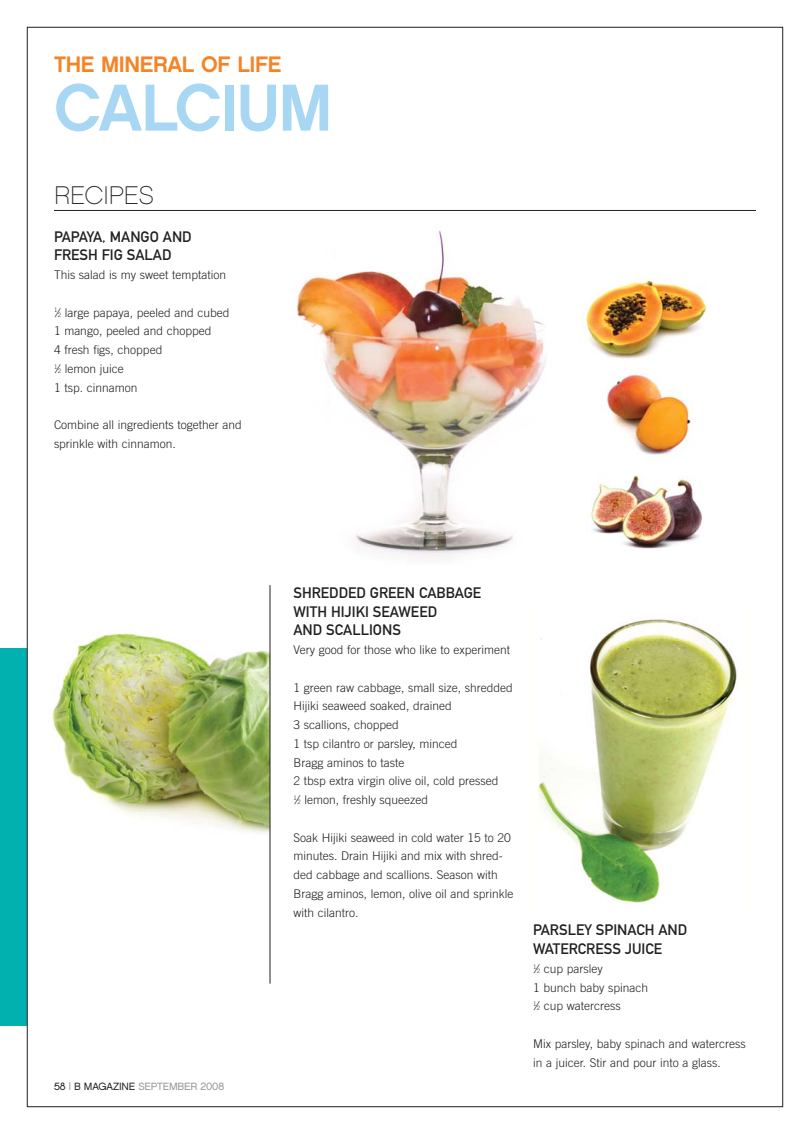
<style>
.page{position:relative;width:810px;height:1134px;background:#fff}
.page>*{position:absolute;margin:0;border:0;box-sizing:border-box;transform-origin:0 0}
.t1{font:66.3px "Chalet New York Nineteen Sixty";letter-spacing:-.02em;color:#a8d7f3}
.t2{font:25.5px "Chalet Paris Nineteen Sixty";color:#231f20}
.t3{font:22.35px "Chalet New York Nineteen Sixty";letter-spacing:-.02em;color:#f58426}
.t4{font:15px/18.8px "DIN Mittelschrift";color:#231f20}
.t5{font:300 12px/18.8px "Trade Gothic";color:#231f20}
.t6{font:10.5px "Chalet London Nineteen Sixty";letter-spacing:-.02em;color:#939598}
.s1{font-size:6px}
.s2{font-family:"Chalet London Nineteen Seventy";color:#231f20}
.s3{font-family:"Chalet London Nineteen Seventy"}
.s4{color:#231f20}
</style>
<div class="page">
<div style="left:0;top:648px;width:27px;height:378px;background:#00b1b0"></div>
<hr style="left:54px;top:210px;width:702px;height:1px;background:#231f20">
<img style="left:591px;top:475px;width:111px;height:74px">
<img style="left:52px;top:606px;width:218px;height:237px">
<img style="left:538px;top:619px;width:199px;height:284px">
<img style="left:296px;top:230px;width:250px;height:328px">
<img style="left:585px;top:279px;width:122px;height:80px">
<img style="left:607px;top:374px;width:84px;height:81px">
<hr style="left:270px;top:585px;width:1px;height:399px;background:#231f20">
<h3 class="t3" style="left:54px;top:56px;width:229px">THE MINERAL OF LIFE</h3>
<h1 class="t1" style="left:54px;top:81px;width:280px">CALCIUM</h1>
<h2 class="t2" style="left:54px;top:185px;width:101px">RECIPES</h2>
<p class="t4" style="left:54px;top:228px;width:139px">PAPAYA, MANGO AND<br>FRESH FIG SALAD</p>
<p class="t5" style="left:54px;top:266px;width:174px">This salad is my sweet temptation</p>
<p class="t5" style="left:54px;top:304px;width:177px"><sup>1</sup>⁄<span class="s1">2</span> large papaya, peeled and cubed<br>1 mango, peeled and chopped<br>4 fresh figs, chopped<br><sup>1</sup>⁄<span class="s1">2</span> lemon juice<br>1 tsp. cinnamon</p>
<p class="t5" style="left:54px;top:416px;width:189px">Combine all ingredients together and sprinkle with cinnamon.</p>
<p class="t6" style="left:54px;top:1081px;width:172px"><span class="s2">58</span> <span class="s3">|</span> <span class="s4">B MAGAZINE</span> SEPTEMBER 2008</p>
<p class="t4" style="left:294px;top:585px;width:189px">SHREDDED GREEN CABBAGE<br>WITH HIJIKI SEAWEED<br>AND SCALLIONS</p>
<p class="t5" style="left:294px;top:641px;width:218px">Very good for those who like to experiment</p>
<p class="t5" style="left:294px;top:679px;width:221px">1 green raw cabbage, small size, shredded<br>Hijiki seaweed soaked, drained<br>3 scallions, chopped<br>1 tsp cilantro or parsley, minced<br>Bragg aminos to taste<br>2 tbsp extra virgin olive oil, cold pressed<br><sup>1</sup>⁄<span class="s1">2</span> lemon, freshly squeezed</p>
<p class="t5" style="left:294px;top:829px;width:221px">Soak Hijiki seaweed in cold water 15 to 20 minutes. Drain Hijiki and mix with shred&shy;ded cabbage and scallions. Season with Bragg aminos, lemon, olive oil and sprinkle with cilantro.</p>
<p class="t4" style="left:533px;top:922px;width:156px">PARSLEY SPINACH AND<br>WATERCRESS JUICE</p>
<p class="t5" style="left:533px;top:960px;width:117px"><sup>1</sup>⁄<span class="s1">2</span> cup parsley<br>1 bunch baby spinach<br><sup>1</sup>⁄<span class="s1">2</span> cup watercress</p>
<p class="t5" style="left:533px;top:1035px;width:214px">Mix parsley, baby spinach and watercress in a juicer. Stir and pour into a glass.</p>
</div>
